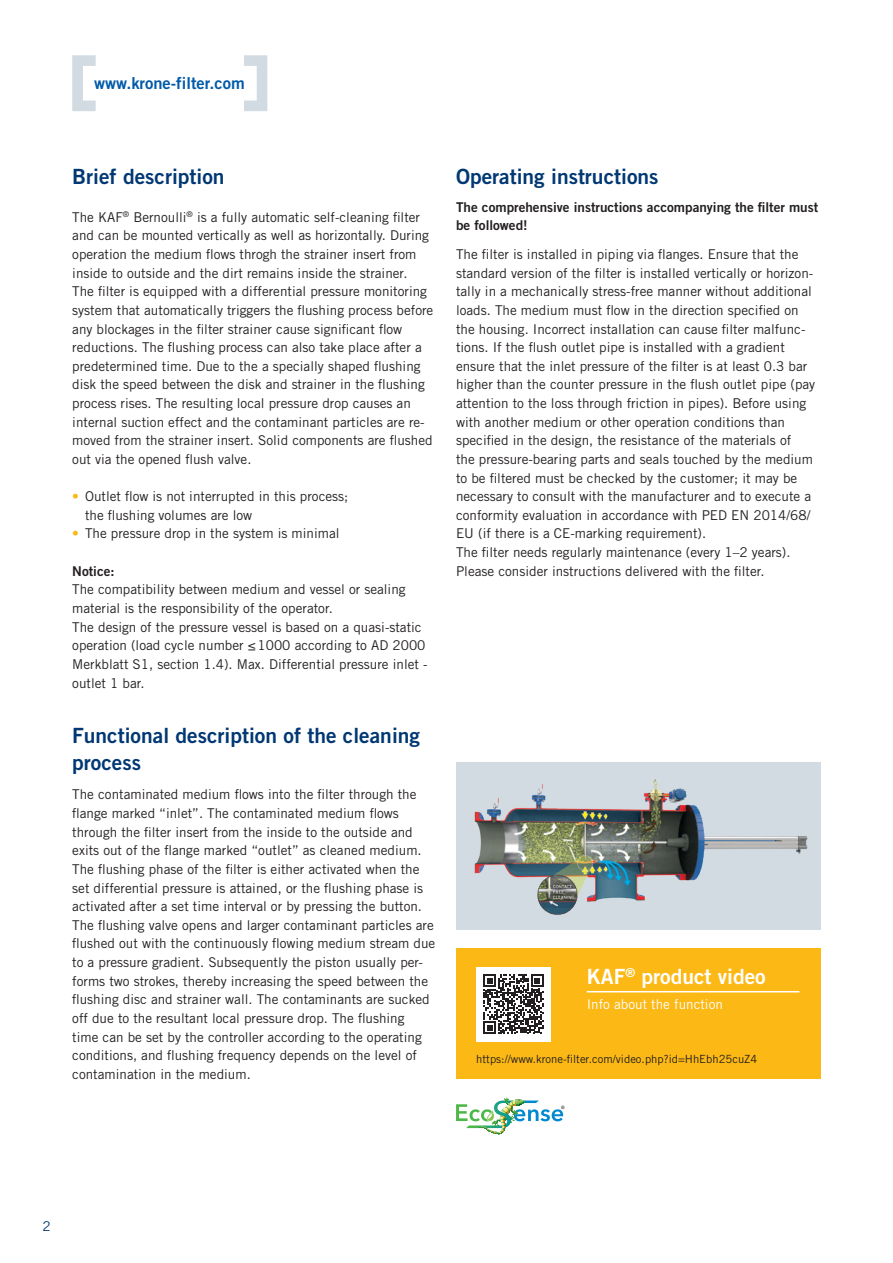
<style>
.page{position:relative;width:893px;height:1263px;background:#fff}
.page>*{position:absolute;margin:0;border:0;box-sizing:border-box;transform-origin:0 0}
.t1{font:21px/27px "Trade Gothic Bold Two";color:#013874}
.t2{font:21px "Trade Gothic Bold Two";color:#fff}
.t3{font:16.5px "Trade Gothic Bold Two";color:#015aaa}
.t4{font:13.5px/18.6px "Trade Gothic";color:#231f20}
.t5{font:13.5px/18.6px "Trade Gothic Bold Two";color:#231f20}
.t6{font:13.5px "Trade Gothic";color:#fff}
.t7{font:13.5px "Trade Gothic";color:#013874}
.t8{font:11.25px "Trade Gothic";color:#231f20}
.t9{font:500 4.5px "Helvetica Neue";color:#231f20}
.s1{color:#fcb814}
.s2{font-family:"Trade Gothic LT Pro"}
</style>
<div class="page">
<svg style="left:72px;top:55px;width:24px;height:56px"></svg>
<svg style="left:244px;top:55px;width:23px;height:56px"></svg>
<svg style="left:456px;top:1097px;width:107px;height:37px"></svg>
<div style="left:456px;top:948px;width:365px;height:131px;background:#fcb814"></div>
<div style="left:476px;top:967px;width:75px;height:74px;background:#fff"></div>
<svg style="left:483px;top:974px;width:60px;height:60px"></svg>
<hr style="left:587px;top:991px;width:212px;height:1px;background:#fff">
<div style="left:456px;top:762px;width:365px;height:168px;background:#d2dbe2"></div>
<img style="left:474px;top:779px;width:334px;height:136px">
<p class="t3" style="left:94px;top:73px;width:152px">www.krone-filter.com</p>
<h1 class="t1" style="left:72px;top:163px;width:154px">Brief description</h1>
<p class="t4" style="left:72px;top:207px;width:363px">The KAF<sup>®</sup> Bernoulli<sup>®</sup> is a fully automatic self-cleaning filter and can be mounted vertically as well as horizontally. During operation the medium flows throgh the strainer insert from inside to outside and the dirt remains inside the strainer.<br>The filter is equipped with a differential pressure monitoring system that automatically triggers the flushing process before any blockages in the filter strainer cause significant flow reductions. The flushing process can also take place after a predetermined time. Due to the a specially shaped flushing disk the speed between the disk and strainer in the flushing process rises. The resulting local pressure drop causes an internal suction effect and the contaminant particles are re&shy;moved from the strainer insert. Solid components are flushed out via the opened flush valve.</p>
<p class="t4" style="left:85px;top:487px;width:265px;text-indent:-13px"><span class="s1">•</span> Outlet flow is not interrupted in this process; the flushing volumes are low</p>
<p class="t4" style="left:72px;top:524px;width:269px"><span class="s1">•</span> The pressure drop in the system is minimal</p>
<p class="t5" style="left:72px;top:561px;width:44px">Notice:</p>
<p class="t4" style="left:72px;top:580px;width:357px">The compatibility between medium and vessel or sealing material is the responsibility of the operator.<br>The design of the pressure vessel is based on a quasi-static operation (load cycle number <span class="s2">≤</span> 1000 according to AD 2000<br>Merkblatt S1, section 1.4). Max. Differential pressure inlet - outlet 1 bar.</p>
<h1 class="t1" style="left:72px;top:722px;width:349px">Functional description of the cleaning process</h1>
<p class="t4" style="left:72px;top:785px;width:365px">The contaminated medium flows into the filter through the flange marked “inlet”. The contaminated medium flows through the filter insert from the inside to the outside and exits out of the flange marked “outlet” as cleaned medium.<br>The flushing phase of the filter is either activated when the set differential pressure is attained, or the flushing phase is activated after a set time interval or by pressing the button.<br>The flushing valve opens and larger contaminant particles are flushed out with the continuously flowing medium stream due to a pressure gradient. Subsequently the piston usually per&shy;forms two strokes, thereby increasing the speed between the flushing disc and strainer wall. The contaminants are sucked off due to the resultant local pressure drop. The flushing<br>time can be set by the controller according to the operating conditions, and flushing frequency depends on the level of contamination in the medium.</p>
<h1 class="t1" style="left:456px;top:163px;width:204px">Operating instructions</h1>
<p class="t5" style="left:456px;top:197px;width:364px">The comprehensive instructions accompanying the filter must be followed!</p>
<p class="t4" style="left:456px;top:245px;width:361px">The filter is installed in piping via flanges. Ensure that the standard version of the filter is installed vertically or horizon&shy;tally in a mechanically stress-free manner without additional loads. The medium must flow in the direction specified on the housing. Incorrect installation can cause filter malfunc&shy;tions. If the flush outlet pipe is installed with a gradient ensure that the inlet pressure of the filter is at least 0.3 bar higher than the counter pressure in the flush outlet pipe (pay attention to the loss through friction in pipes). Before using with another medium or other operation conditions than specified in the design, the resistance of the materials of<br>the pressure-bearing parts and seals touched by the medium to be filtered must be checked by the customer; it may be necessary to consult with the manufacturer and to execute a conformity evaluation in accordance with PED EN 2014/68/ EU (if there is a CE-marking requirement).<br>The filter needs regularly maintenance (every 1–2 years).<br>Please consider instructions delivered with the filter.</p>
<h1 class="t2" style="left:587px;top:963px;width:180px">KAF<sup>®</sup> product video</h1>
<p class="t6" style="left:587px;top:996px;width:138px">Info about the function</p>
<p class="t8" style="left:476px;top:1052px;width:283px">https://www.krone-filter.com/video.php?id=HhEbh25cuZ4</p>
<p class="t9" style="left:561px;top:1104px;width:5px">®</p>
<p class="t7" style="left:43px;top:1218px;width:10px">2</p>
</div>
